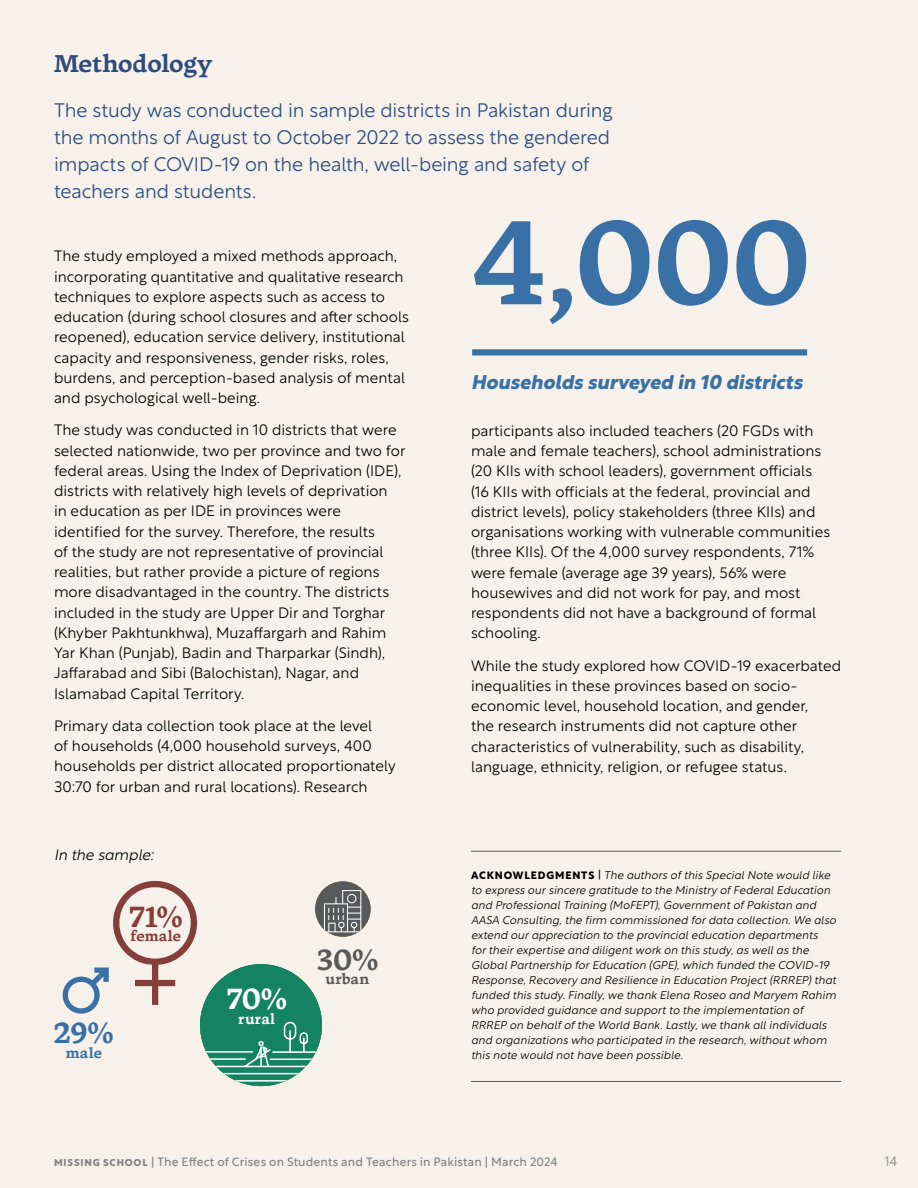
<style>
.page{position:relative;width:918px;height:1188px;background:#f6f1eb}
.page>*{position:absolute;margin:0;border:0;box-sizing:border-box;transform-origin:0 0}
.t1{font:700 118.5px "Tuna";color:#3970a5}
.t2{font:700 28.8px "Tuna";color:#fff}
.t3{font:700 28.8px "Tuna";color:#58595b}
.t4{font:700 28.8px "Tuna";color:#3970a5}
.t5{font:700 28.8px "Tuna";color:#863e3c}
.t6{font:700 24px "Tuna";letter-spacing:-.01em;color:#2e4b7b}
.t7{font:300 19.5px/27px "Rustica";letter-spacing:-.005em;color:#2e4b7b}
.t8{font:italic 700 19.5px "Rustica";letter-spacing:.005em;color:#3970a5}
.t9{font:300 15px/20.2px "Rustica";color:#000}
.t10{font:italic 300 15px "Rustica";color:#000}
.t11{font:700 14.4px "Tuna";color:#863e3c}
.t12{font:700 14.4px "Tuna";letter-spacing:.02em;color:#fff}
.t13{font:700 14.4px "Tuna";letter-spacing:.01em;color:#58595b}
.t14{font:700 14.4px "Tuna";color:#3970a5}
.t15{font:300 13.5px "Rustica";color:#808285}
.t16{font:12px "Rustica";letter-spacing:.015em;color:#808285}
.t17{font:italic 300 11.25px/15px "Rustica";letter-spacing:.005em;color:#000}
.s1{font-weight:700;font-style:normal;font-size:10.5px}
.s2{font-weight:400;font-style:normal;font-size:10.5px}
.s3{font-weight:700;font-size:9.75px}
</style>
<div class="page">
<div style="left:200px;top:964px;width:121px;height:122px;background:#148362;border-radius:61px"></div>
<hr style="left:202px;top:1051px;width:51px;height:2px;background:#fff">
<hr style="left:202px;top:1058px;width:44px;height:2px;background:#fff">
<hr style="left:201px;top:1066px;width:118px;height:1px;background:#fff">
<hr style="left:270px;top:1059px;width:49px;height:1px;background:#fff">
<hr style="left:272px;top:1051px;width:47px;height:2px;background:#fff">
<hr style="left:201px;top:1073px;width:118px;height:1px;background:#fff">
<hr style="left:224px;top:1080px;width:75px;height:2px;background:#fff">
<svg style="left:284px;top:1022px;width:24px;height:31px"></svg>
<svg style="left:244px;top:1041px;width:26px;height:25px"></svg>
<div style="left:315px;top:881px;width:55px;height:56px;background:#58595b;border-radius:28px"></div>
<svg style="left:315px;top:890px;width:49px;height:42px"></svg>
<div style="left:472px;top:349px;width:335px;height:7px;background:#3970a5"></div>
<svg style="left:63px;top:880px;width:134px;height:134px"></svg>
<hr style="left:471px;top:851px;width:370px;height:1px;background:#58595b">
<hr style="left:471px;top:1081px;width:370px;height:1px;background:#58595b">
<h3 class="t6" style="left:54px;top:48px;width:160px">Methodology</h3>
<h3 class="t7" style="left:54px;top:94px;width:560px">The study was conducted in sample districts in Pakistan during the months of August to October 2022 to assess the gendered impacts of COVID-19 on the health, well-being and safety of teachers and students.</h3>
<p class="t9" style="left:54px;top:244px;width:357px">The study employed a mixed methods approach, incorporating quantitative and qualitative research techniques to explore aspects such as access to education (during school closures and after schools reopened), education service delivery, institutional capacity and responsiveness, gender risks, roles, burdens, and perception-based analysis of mental and psychological well-being.</p>
<p class="t9" style="left:54px;top:418px;width:353px">The study was conducted in 10 districts that were selected nationwide, two per province and two for federal areas. Using the Index of Deprivation (IDE), districts with relatively high levels of deprivation<br>in education as per IDE in provinces were identified for the survey. Therefore, the results<br>of the study are not representative of provincial realities, but rather provide a picture of regions more disadvantaged in the country. The districts included in the study are Upper Dir and Torghar (Khyber Pakhtunkhwa), Muzaffargarh and Rahim Yar Khan (Punjab), Badin and Tharparkar (Sindh), Jaffarabad and Sibi (Balochistan), Nagar, and Islamabad Capital Territory.</p>
<p class="t9" style="left:54px;top:714px;width:343px">Primary data collection took place at the level<br>of households (4,000 household surveys, 400 households per district allocated proportionately 30:70 for urban and rural locations). Research</p>
<p class="t10" style="left:54px;top:842px;width:101px">In the sample:</p>
<h2 class="t5" style="left:129px;top:899px;width:56px">71%</h2>
<p class="t11" style="left:131px;top:927px;width:52px">female</p>
<h2 class="t4" style="left:54px;top:1015px;width:62px">29%</h2>
<p class="t14" style="left:66px;top:1043px;width:38px">male</p>
<h2 class="t2" style="left:226px;top:981px;width:62px">70%</h2>
<p class="t12" style="left:238px;top:1009px;width:38px">rural</p>
<h2 class="t3" style="left:316px;top:942px;width:64px">30%</h2>
<p class="t13" style="left:326px;top:970px;width:45px">urban</p>
<h1 class="t1" style="left:471px;top:188px;width:343px">4,000</h1>
<h3 class="t8" style="left:471px;top:366px;width:333px">Households surveyed in 10 districts</h3>
<p class="t9" style="left:471px;top:419px;width:361px">participants also included teachers (20 FGDs with male and female teachers), school administrations (20 KIIs with school leaders), government officials (16 KIIs with officials at the federal, provincial and district levels), policy stakeholders (three KIIs) and organisations working with vulnerable communities (three KIIs). Of the 4,000 survey respondents, 71% were female (average age 39 years), 56% were housewives and did not work for pay, and most respondents did not have a background of formal schooling.</p>
<p class="t9" style="left:471px;top:654px;width:372px">While the study explored how COVID-19 exacerbated inequalities in these provinces based on socio&shy;economic level, household location, and gender,<br>the research instruments did not capture other characteristics of vulnerability, such as disability, language, ethnicity, religion, or refugee status.</p>
<p class="t17" style="left:471px;top:866px;width:367px"><span class="s1">ACKNOWLEDGMENTS</span> <span class="s2">|</span> The authors of this Special Note would like to express our sincere gratitude to the Ministry of Federal Education and Professional Training (MoFEPT), Government of Pakistan and AASA Consulting, the firm commissioned for data collection. We also extend our appreciation to the provincial education departments<br>for their expertise and diligent work on this study, as well as the Global Partnership for Education (GPE), which funded the COVID-19<br>Response, Recovery and Resilience in Education Project (RRREP) that funded this study. Finally, we thank Elena Roseo and Maryem Rahim who provided guidance and support to the implementation of RRREP on behalf of the World Bank. Lastly, we thank all individuals and organizations who participated in the research, without whom this note would not have been possible.</p>
<p class="t16" style="left:54px;top:1151px;width:505px"><span class="s3">MISSING SCHOOL</span> | The Effect of Crises on Students and Teachers in Pakistan | March 2024</p>
<p class="t15" style="left:884px;top:1149px;width:15px">14</p>
</div>
